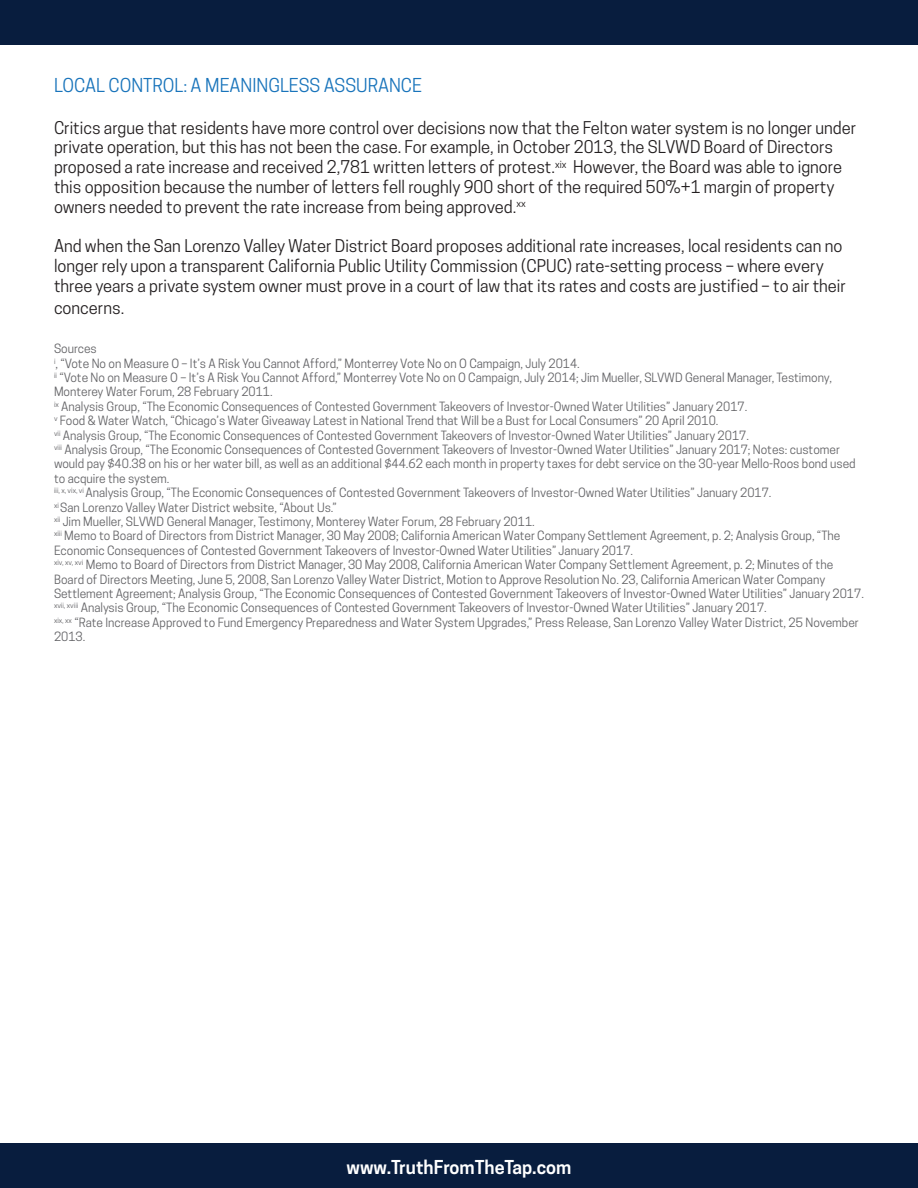
<style>
.page{position:relative;width:918px;height:1188px;background:#fff}
.page>*{position:absolute;margin:0;border:0;box-sizing:border-box;transform-origin:0 0}
.t1{font:18px "Cooper Hewitt";color:#1974bb}
.t2{font:600 18px "Cooper Hewitt";color:#fff}
.t3{font:16.5px/19.8px "Cooper Hewitt";color:#231f20}
.t4{font:12px/14.4px "Cooper Hewitt";color:#636366}
</style>
<div class="page">
<div style="left:0;top:1143px;width:918px;height:45px;background:#081d3e"></div>
<div style="left:0;top:0;width:918px;height:45px;background:#081d3e"></div>
<p class="t1" style="left:54px;top:75px;width:369px">LOCAL CONTROL: A MEANINGLESS ASSURANCE</p>
<p class="t3" style="left:54px;top:118px;width:804px">Critics argue that residents have more control over decisions now that the Felton water system is no longer under private operation, but this has not been the case. For example, in October 2013, the SLVWD Board of Directors proposed a rate increase and received 2,781 written letters of protest.<sup>xix</sup> However, the Board was able to ignore this opposition because the number of letters fell roughly 900 short of the required 50%+1 margin of property owners needed to prevent the rate increase from being approved.<sup>xx</sup></p>
<p class="t3" style="left:54px;top:236px;width:794px">And when the San Lorenzo Valley Water District Board proposes additional rate increases, local residents can no longer rely upon a transparent California Public Utility Commission (CPUC) rate-setting process – where every three years a private system owner must prove in a court of law that its rates and costs are justified – to air their</p>
<p class="t3" style="left:54px;top:298px;width:72px">concerns.</p>
<p class="t4" style="left:54px;top:342px;width:44px">Sources</p>
<p class="t4" style="left:54px;top:356px;width:527px"><sup>i</sup>, “Vote No on Measure O – It’s A Risk You Cannot Afford,” Monterrey Vote No on O Campaign, July 2014.</p>
<p class="t4" style="left:54px;top:370px;width:780px"><sup>ii</sup> “Vote No on Measure O – It’s A Risk You Cannot Afford,” Monterrey Vote No on O Campaign, July 2014; Jim Mueller, SLVWD General Manager, Testimony,<br>Monterey Water Forum, 28 February 2011.</p>
<p class="t4" style="left:54px;top:399px;width:695px"><sup>ix</sup> Analysis Group, “The Economic Consequences of Contested Government Takeovers of Investor-Owned Water Utilities” January 2017.</p>
<p class="t4" style="left:54px;top:414px;width:666px"><sup>v</sup> Food &amp; Water Watch, “Chicago’s Water Giveaway Latest in National Trend that Will be a Bust for Local Consumers” 20 April 2010.</p>
<p class="t4" style="left:54px;top:428px;width:697px"><sup>vii</sup> Analysis Group, “The Economic Consequences of Contested Government Takeovers of Investor-Owned Water Utilities” January 2017.</p>
<p class="t4" style="left:54px;top:442px;width:803px"><sup>viii</sup> Analysis Group, “The Economic Consequences of Contested Government Takeovers of Investor-Owned Water Utilities” January 2017; Notes: customer would pay $40.38 on his or her water bill, as well as an additional $44.62 each month in property taxes for debt service on the 30-year Mello-Roos bond used to acquire the system.</p>
<p class="t4" style="left:54px;top:486px;width:719px"><sup>iii,</sup> <sup>x,</sup> <sup>vix,</sup> <sup>vi</sup> Analysis Group, “The Economic Consequences of Contested Government Takeovers of Investor-Owned Water Utilities” January 2017.</p>
<p class="t4" style="left:54px;top:500px;width:284px"><sup>xi</sup> San Lorenzo Valley Water District website, “About Us.”</p>
<p class="t4" style="left:54px;top:514px;width:482px"><sup>xii</sup> Jim Mueller, SLVWD General Manager, Testimony, Monterey Water Forum, 28 February 2011.</p>
<p class="t4" style="left:54px;top:529px;width:788px"><sup>xiii</sup> Memo to Board of Directors from District Manager, 30 May 2008; California American Water Company Settlement Agreement, p. 2; Analysis Group, “The<br>Economic Consequences of Contested Government Takeovers of Investor-Owned Water Utilities” January 2017.</p>
<p class="t4" style="left:54px;top:558px;width:811px"><sup>xiv,</sup> <sup>xv,</sup> <sup>xvi</sup> Memo to Board of Directors from District Manager, 30 May 2008, California American Water Company Settlement Agreement, p. 2; Minutes of the<br>Board of Directors Meeting, June 5, 2008, San Lorenzo Valley Water District, Motion to Approve Resolution No. 23, California American Water Company<br>Settlement Agreement; Analysis Group, “The Economic Consequences of Contested Government Takeovers of Investor-Owned Water Utilities” January 2017.</p>
<p class="t4" style="left:54px;top:601px;width:714px"><sup>xvii,</sup> <sup>xviii</sup> Analysis Group, “The Economic Consequences of Contested Government Takeovers of Investor-Owned Water Utilities” January 2017.</p>
<p class="t4" style="left:54px;top:615px;width:806px"><sup>xix,</sup> <sup>xx</sup> “Rate Increase Approved to Fund Emergency Preparedness and Water System Upgrades,” Press Release, San Lorenzo Valley Water District, 25 November<br>2013.</p>
<h1 class="t2" style="left:347px;top:1157px;width:226px">www.TruthFromTheTap.com</h1>
</div>
